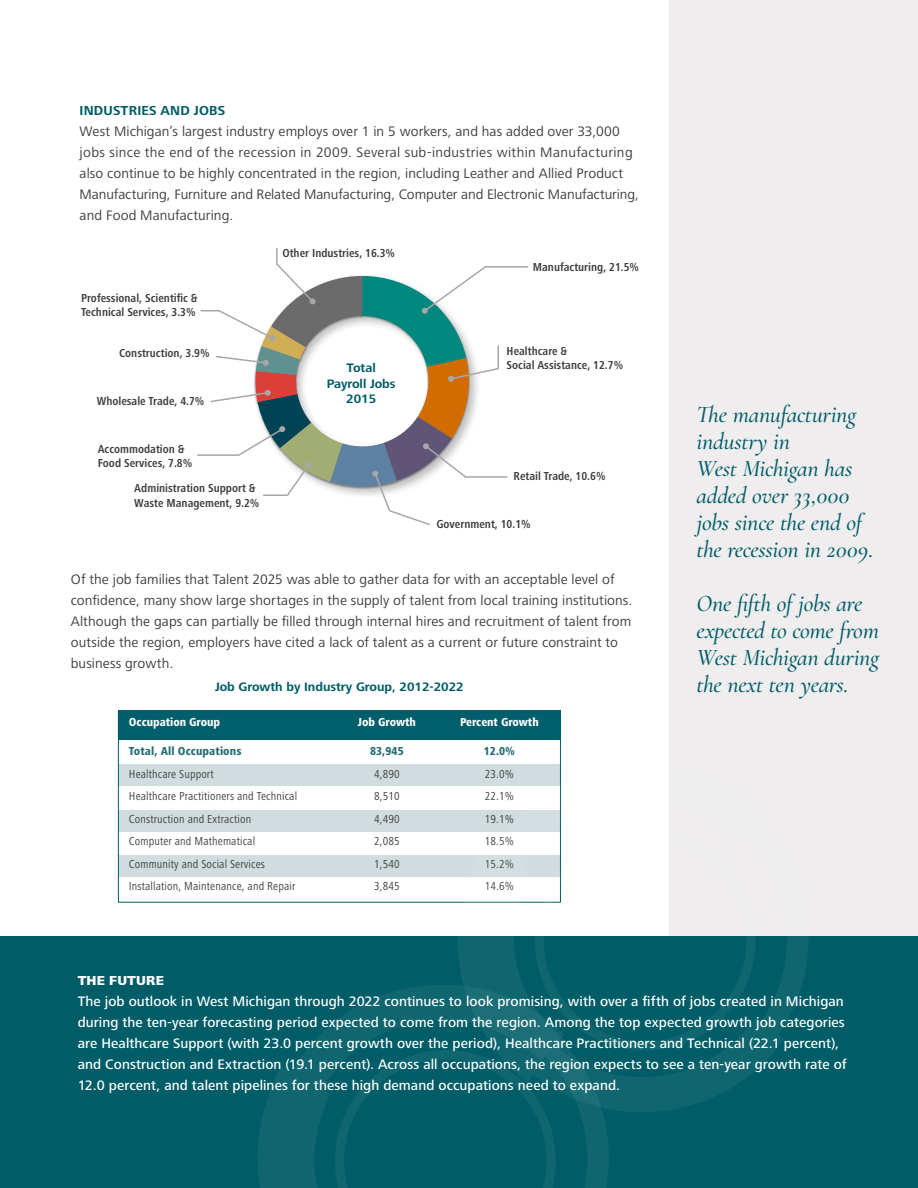
<style>
.page{position:relative;width:918px;height:1188px;background:#fff}
.page>*{position:absolute;margin:0;border:0;box-sizing:border-box;transform-origin:0 0}
.t1{font:italic 24px/27px "Cormorant";letter-spacing:-.015em;color:#005d67}
.t2{font:14.25px/21px "Frutiger Next LT";letter-spacing:.005em;color:#3e3e3f}
.t3{font:500 14.25px/21px "Frutiger Next LT";letter-spacing:.005em;color:#fff}
.t4{font:700 13.5px "Frutiger Next LT";letter-spacing:.01em;color:#005d67}
.t5{font:800 13.5px "Frutiger Next LT";letter-spacing:.01em;color:#fff}
.Paragraph_Style_1{font:700 12.75px/15.3px "Frutiger Next LT";color:#005d67;text-align:center}
.Paragraph_Style_1-2{font:700 condensed 12px/14.4px "Frutiger Next LT";color:#3e3e3f}
.Paragraph_Style_1-3{font:condensed 12px "Frutiger Next LT";letter-spacing:.01em;color:#3e3e3f}
.Paragraph_Style_1-4{font:800 condensed 12px "Frutiger Next LT";color:#fff}
.Paragraph_Style_1-5{font:800 condensed 12px "Frutiger Next LT";letter-spacing:.01em;color:#256c75}
</style>
<div class="page">
<div style="left:670px;top:0;width:248px;height:954px;background:#efedee"></div>
<div style="left:0;top:936px;width:918px;height:252px;background:#005d67"></div>
<div style="left:118px;top:710px;width:443px;height:29px;background:#005f6a"></div>
<div style="left:118px;top:764px;width:443px;height:22px;background:#d1dcdf"></div>
<div style="left:118px;top:811px;width:443px;height:21px;background:#d1dcdf"></div>
<div style="left:118px;top:856px;width:443px;height:21px;background:#d1dcdf"></div>
<div style="left:118px;top:712px;width:443px;height:191px;border:1px solid #005d67"></div>
<svg style="left:456px;top:764px;width:352px;height:348px"></svg>
<svg style="left:535px;top:830px;width:221px;height:221px"></svg>
<svg style="left:258px;top:984px;width:352px;height:204px"></svg>
<svg style="left:335px;top:1050px;width:221px;height:138px"></svg>
<hr style="left:486px;top:266px;width:41px;height:2px;background:#a7a7a8">
<hr style="left:465px;top:476px;width:42px;height:2px;background:#a7a7a8">
<hr style="left:198px;top:454px;width:41px;height:2px;background:#a7a7a8">
<svg style="left:201px;top:249px;width:299px;height:276px"></svg>
<p class="t4" style="left:80px;top:103px;width:147px">INDUSTRIES AND JOBS</p>
<p class="t2" style="left:80px;top:121px;width:561px">West Michigan’s largest industry employs over 1 in 5 workers, and has added over 33,000 jobs since the end of the recession in 2009. Several sub-industries within Manufacturing also continue to be highly concentrated in the region, including Leather and Allied Product Manufacturing, Furniture and Related Manufacturing, Computer and Electronic Manufacturing, and Food Manufacturing.</p>
<p class="Paragraph_Style_1-2" style="left:81px;top:291px;width:118px">Professional, Scientific &amp;<br>Technical Services, 3.3%</p>
<p class="Paragraph_Style_1-2" style="left:119px;top:346px;width:92px">Construction, 3.9%</p>
<p class="Paragraph_Style_1-2" style="left:97px;top:394px;width:109px">Wholesale Trade, 4.7%</p>
<p class="Paragraph_Style_1-2" style="left:98px;top:441px;width:96px">Accommodation &amp;<br>Food Services, 7.8%</p>
<p class="Paragraph_Style_1-2" style="left:134px;top:481px;width:127px">Administration Support &amp;<br>Waste Management, 9.2%</p>
<p class="Paragraph_Style_1-2" style="left:282px;top:246px;width:114px">Other Industries, 16.3%</p>
<p class="Paragraph_Style_1" style="left:327px;top:360px;width:70px">Total<br>Payroll Jobs</p>
<p class="Paragraph_Style_1" style="left:346px;top:391px;width:31px">2015</p>
<p class="Paragraph_Style_1-2" style="left:533px;top:259px;width:108px">Manufacturing, 21.5%</p>
<p class="Paragraph_Style_1-2" style="left:507px;top:344px;width:118px">Healthcare &amp;<br>Social Assistance, 12.7%</p>
<p class="Paragraph_Style_1-2" style="left:514px;top:469px;width:94px">Retail Trade, 10.6%</p>
<p class="Paragraph_Style_1-2" style="left:437px;top:517px;width:96px">Government, 10.1%</p>
<p class="t2" style="left:71px;top:569px;width:563px">Of the job families that Talent 2025 was able to gather data for with an acceptable level of confidence, many show large shortages in the supply of talent from local training institutions.<br>Although the gaps can partially be filled through internal hires and recruitment of talent from outside the region, employers have cited a lack of talent as a current or future constraint to business growth.</p>
<p class="Paragraph_Style_1" style="left:215px;top:680px;width:250px">Job Growth by Industry Group, 2012-2022</p>
<p class="Paragraph_Style_1-4" style="left:129px;top:715px;width:93px">Occupation Group</p>
<p class="Paragraph_Style_1-4" style="left:358px;top:715px;width:59px">Job Growth</p>
<p class="Paragraph_Style_1-4" style="left:460px;top:715px;width:80px">Percent Growth</p>
<p class="Paragraph_Style_1-5" style="left:129px;top:745px;width:114px">Total, All Occupations</p>
<p class="Paragraph_Style_1-5" style="left:370px;top:745px;width:35px">83,945</p>
<p class="Paragraph_Style_1-5" style="left:484px;top:745px;width:33px">12.0%</p>
<p class="Paragraph_Style_1-3" style="left:129px;top:767px;width:86px">Healthcare Support</p>
<p class="Paragraph_Style_1-3" style="left:374px;top:767px;width:27px">4,890</p>
<p class="Paragraph_Style_1-3" style="left:485px;top:767px;width:31px">23.0%</p>
<p class="Paragraph_Style_1-3" style="left:129px;top:790px;width:170px">Healthcare Practitioners and Technical</p>
<p class="Paragraph_Style_1-3" style="left:374px;top:790px;width:27px">8,510</p>
<p class="Paragraph_Style_1-3" style="left:485px;top:790px;width:31px">22.1%</p>
<p class="Paragraph_Style_1-3" style="left:129px;top:812px;width:124px">Construction and Extraction</p>
<p class="Paragraph_Style_1-3" style="left:374px;top:812px;width:27px">4,490</p>
<p class="Paragraph_Style_1-3" style="left:485px;top:812px;width:31px">19.1%</p>
<p class="Paragraph_Style_1-3" style="left:129px;top:835px;width:128px">Computer and Mathematical</p>
<p class="Paragraph_Style_1-3" style="left:374px;top:835px;width:27px">2,085</p>
<p class="Paragraph_Style_1-3" style="left:485px;top:835px;width:31px">18.5%</p>
<p class="Paragraph_Style_1-3" style="left:129px;top:857px;width:138px">Community and Social Services</p>
<p class="Paragraph_Style_1-3" style="left:374px;top:857px;width:27px">1,540</p>
<p class="Paragraph_Style_1-3" style="left:485px;top:857px;width:31px">15.2%</p>
<p class="Paragraph_Style_1-3" style="left:129px;top:880px;width:168px">Installation, Maintenance, and Repair</p>
<p class="Paragraph_Style_1-3" style="left:374px;top:880px;width:27px">3,845</p>
<p class="Paragraph_Style_1-3" style="left:485px;top:880px;width:31px">14.6%</p>
<p class="t1" style="left:697px;top:401px;width:178px">The manufacturing industry in<br>West Michigan has added over 33,000 jobs since the end of the recession in 2009.</p>
<p class="t1" style="left:697px;top:590px;width:184px">One fifth of jobs are expected to come from<br>West Michigan during the next ten years.</p>
<p class="t5" style="left:78px;top:973px;width:88px">THE FUTURE</p>
<p class="t3" style="left:78px;top:991px;width:770px">The job outlook in West Michigan through 2022 continues to look promising, with over a fifth of jobs created in Michigan during the ten-year forecasting period expected to come from the region. Among the top expected growth job categories are Healthcare Support (with 23.0 percent growth over the period), Healthcare Practitioners and Technical (22.1 percent), and Construction and Extraction (19.1 percent). Across all occupations, the region expects to see a ten-year growth rate of 12.0 percent, and talent pipelines for these high demand occupations need to expand.</p>
</div>
